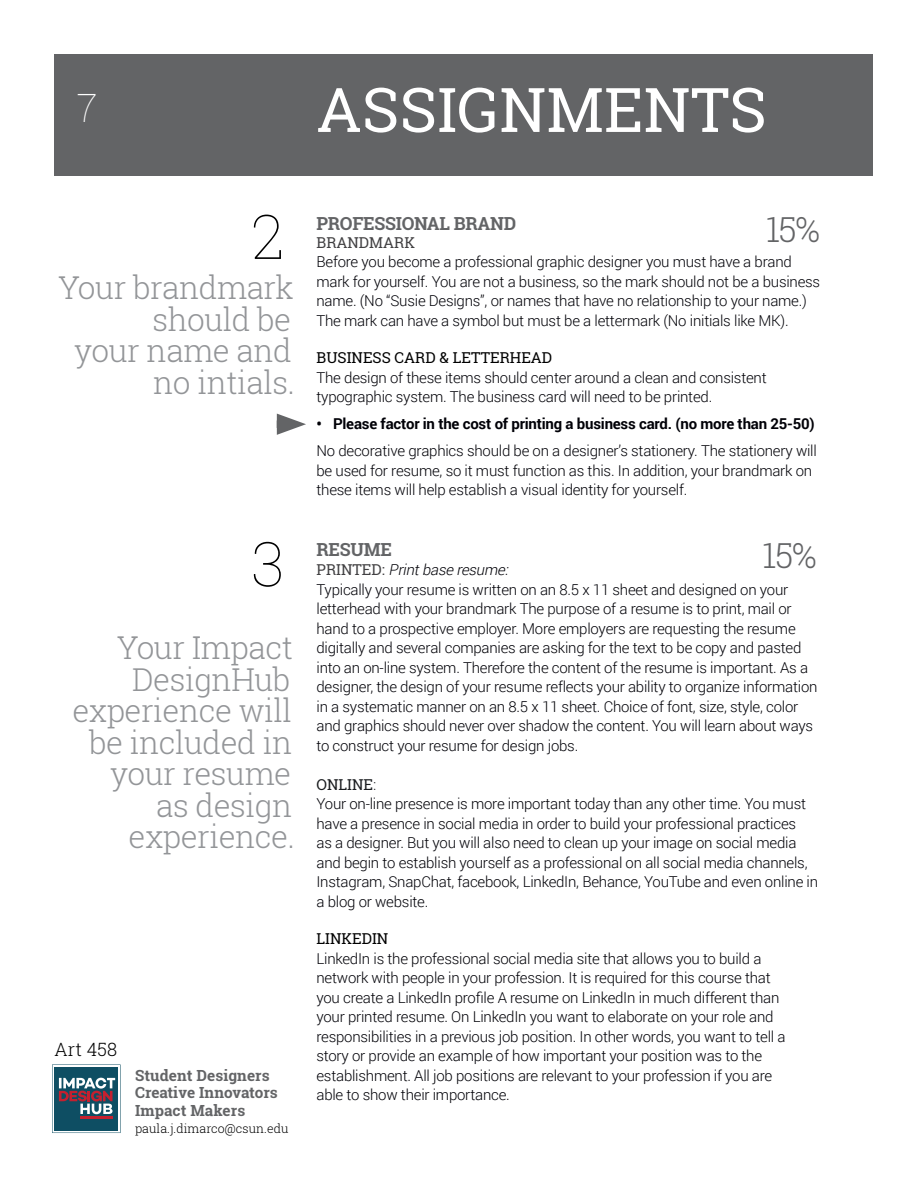
<style>
.page{position:relative;width:918px;height:1188px;background:#fff}
.page>*{position:absolute;margin:0;border:0;box-sizing:border-box;transform-origin:0 0}
.t1{font:61.5px "Roboto Slab";letter-spacing:.005em;color:#fff}
.t2{font:100 61.5px "Roboto Slab";color:#000}
.t3{font:100 39px "Roboto";color:#fff}
.t4{font:300 34.5px "Roboto Slab";color:#636466}
.t5{font:300 31.5px/31.5px "Roboto Slab";letter-spacing:-.015em;color:#939598;text-align:right}
.t6{font:300 18.3px "Roboto Slab";letter-spacing:.005em;color:#000}
.t7{font:700 18px "Roboto Slab";letter-spacing:-.015em;color:#636466}
.t8{font:700 15.3px/17.4px "Roboto Slab";letter-spacing:.005em;color:#636466}
.t9{font:300 15px/19.5px "Roboto";letter-spacing:-.015em;color:#000007}
.t10{font:700 15px "Roboto";letter-spacing:-.015em;color:#000007}
.t11{font:15px "Roboto Slab";color:#000}
.t12{font:15px "Roboto Slab";color:#414042}
.t13{font:15px "Roboto Slab";color:#1a1c1f}
.t14{font:300 12.3px "Roboto Slab";letter-spacing:.005em;color:#000}
.s1{font-family:"Roboto Slab";font-weight:400;color:#414042}
.s2{font-style:italic}
.s3{font-family:"Roboto";font-weight:300}
</style>
<div class="page">
<div style="left:54px;top:54px;width:818px;height:122px;background:#636466"></div>
<div style="left:53px;top:1065px;width:67px;height:68px;border:4px solid #fff"></div>
<div style="left:55px;top:1067px;width:63px;height:63px;background:#0e4e63"></div>
<hr style="left:80px;top:1116px;width:33px;height:3px;background:#c4202f">
<svg style="left:59px;top:1078px;width:56px;height:36px"></svg>
<svg style="left:277px;top:414px;width:29px;height:21px"></svg>
<h2 class="t3" style="left:77px;top:81px;width:23px">7</h2>
<h1 class="t1" style="left:316px;top:67px;width:452px">ASSIGNMENTS</h1>
<h1 class="t2" style="left:252px;top:194px;width:35px">2</h1>
<h3 class="t5" style="left:58px;top:271px;width:238px">Your brandmark should be<br>your name and no intials.</h3>
<h1 class="t2" style="left:252px;top:522px;width:34px">3</h1>
<h3 class="t5" style="left:72px;top:631px;width:224px">Your Impact<br>DesignHub experience will be included in your resume<br>as design experience.</h3>
<p class="t6" style="left:55px;top:1037px;width:64px">Art 458</p>
<p class="t8" style="left:135px;top:1067px;width:144px">Student Designers<br>Creative Innovators<br>Impact Makers</p>
<p class="t14" style="left:135px;top:1120px;width:155px">paula.j.dimarco@csun.edu</p>
<h3 class="t4" style="left:766px;top:205px;width:56px">15%</h3>
<p class="t7" style="left:316px;top:211px;width:201px">PROFESSIONAL BRAND</p>
<p class="t12" style="left:316px;top:232px;width:100px">BRANDMARK</p>
<p class="t9" style="left:316px;top:252px;width:505px">Before you become a professional graphic designer you must have a brand mark for yourself. You are not a business, so the mark should not be a business name. (No “Susie Designs”, or names that have no relationship to your name.)<br>The mark can have a symbol but must be a lettermark (No initials like MK).</p>
<p class="t11" style="left:316px;top:348px;width:237px">BUSINESS CARD &amp; LETTERHEAD</p>
<p class="t9" style="left:316px;top:367px;width:452px">The design of these items should center around a clean and consistent typographic system. The business card will need to be printed.</p>
<p class="t10" style="left:316px;top:413px;width:500px">• Please factor in the cost of printing a business card. (no more than 25-50)</p>
<p class="t9" style="left:316px;top:441px;width:502px">No decorative graphics should be on a designer’s stationery. The stationery will be used for resume, so it must function as this. In addition, your brandmark on these items will help establish a visual identity for yourself.</p>
<h3 class="t4" style="left:763px;top:531px;width:56px">15%</h3>
<p class="t7" style="left:316px;top:537px;width:77px">RESUME</p>
<p class="t9" style="left:316px;top:560px;width:503px"><span class="s1">P R I N T E D :</span> <span class="s2">Printbaseresume:<br></span>Typically your resume is written on an 8.5 x 11 sheet and designed on your letterhead with your brandmark The purpose of a resume is to print, mail or hand to a prospective employer. More employers are requesting the resume digitally and several companies are asking for the text to be copy and pasted into an on-line system. Therefore the content of the resume is important. As a designer, the design of your resume reflects your ability to organize information in a systematic manner on an 8.5 x 11 sheet. Choice of font, size, style, color and graphics should never over shadow the content. You will learn about ways to construct your resume for design jobs.</p>
<p class="t13" style="left:316px;top:774px;width:61px">ONLINE<span class="s3">:</span></p>
<p class="t9" style="left:316px;top:794px;width:503px">Your on-line presence is more important today than any other time. You must have a presence in social media in order to build your professional practices<br>as a designer. But you will also need to clean up your image on social media and begin to establish yourself as a professional on all social media channels, Instagram, SnapChat, facebook, LinkedIn, Behance, YouTube and even online in a blog or website.</p>
<p class="t11" style="left:316px;top:929px;width:73px">LINKEDIN</p>
<p class="t9" style="left:316px;top:948px;width:471px">LinkedIn is the professional social media site that allows you to build a network with people in your profession. It is required for this course that you create a LinkedIn profile A resume on LinkedIn in much different than your printed resume. On LinkedIn you want to elaborate on your role and responsibilities in a previous job position. In other words, you want to tell a story or provide an example of how important your position was to the establishment. All job positions are relevant to your profession if you are able to show their importance.</p>
</div>
